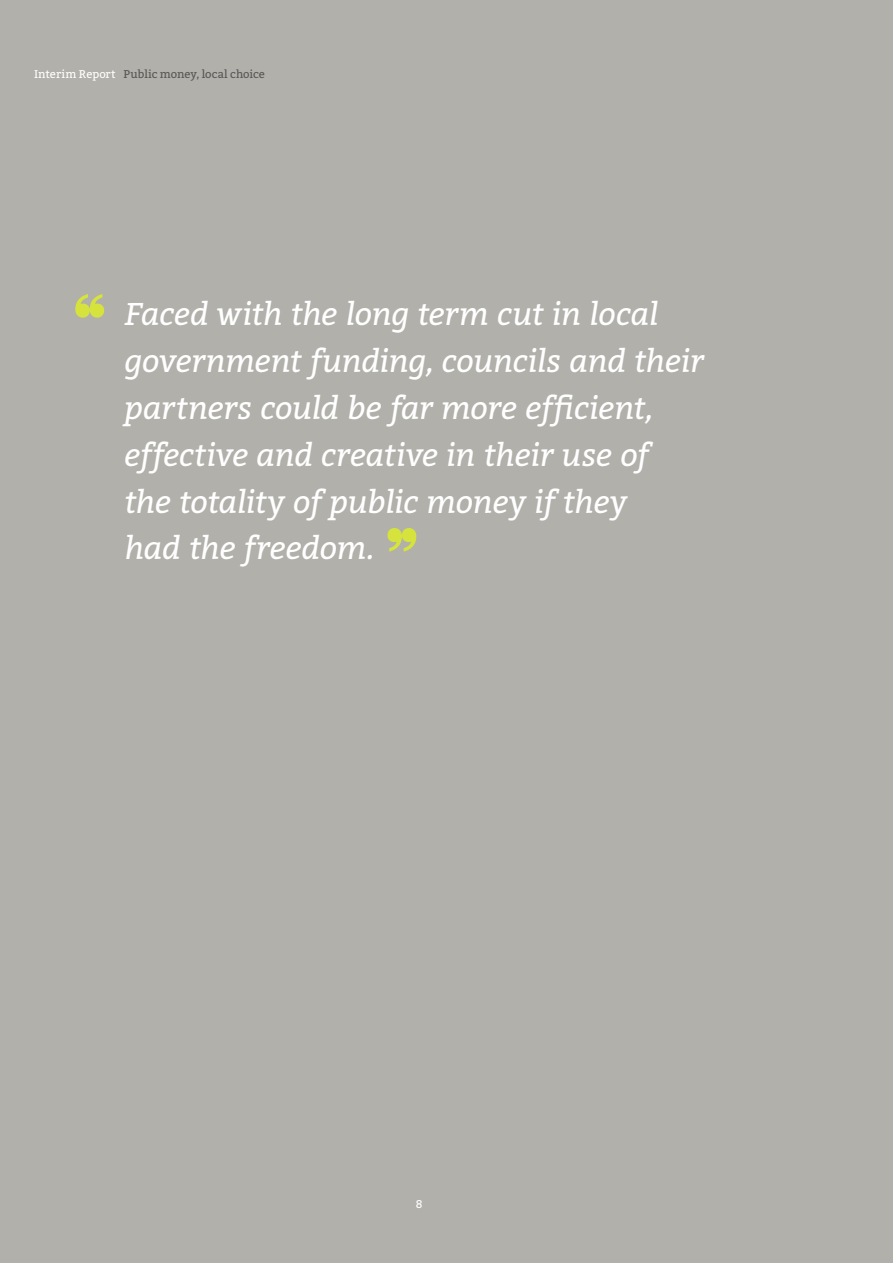
<style>
.page{position:relative;width:893px;height:1263px;background:#b1b0aa}
.page>*{position:absolute;margin:0;border:0;box-sizing:border-box;transform-origin:0 0}
.Headlines{font:italic 31.5px/46.8px "Bitter";letter-spacing:-.005em;color:#fff}
.t1{font:11.25px "Bitter";letter-spacing:.005em;color:#575756}
.t2{font:11.25px "Bitter";color:#fff}
.s1{color:#fff}
.s2{font-family:"Meiryo";font-style:normal;font-size:66px;color:#d6e33c}
</style>
<div class="page">
<p class="t1" style="left:34px;top:66px;width:233px"><span class="s1">Interim Report</span> Public money, local choice</p>
<p class="Headlines" style="left:124px;top:290px;width:580px;text-indent:-52px"><span class="s2">❝</span> Faced with the long term cut in local government funding, councils and their partners could be far more efficient, effective and creative in their use of<br>the totality of public money if they<br>had the freedom. <span class="s2">❞</span></p>
<p class="t2" style="left:416px;top:1196px;width:8px">8</p>
</div>
